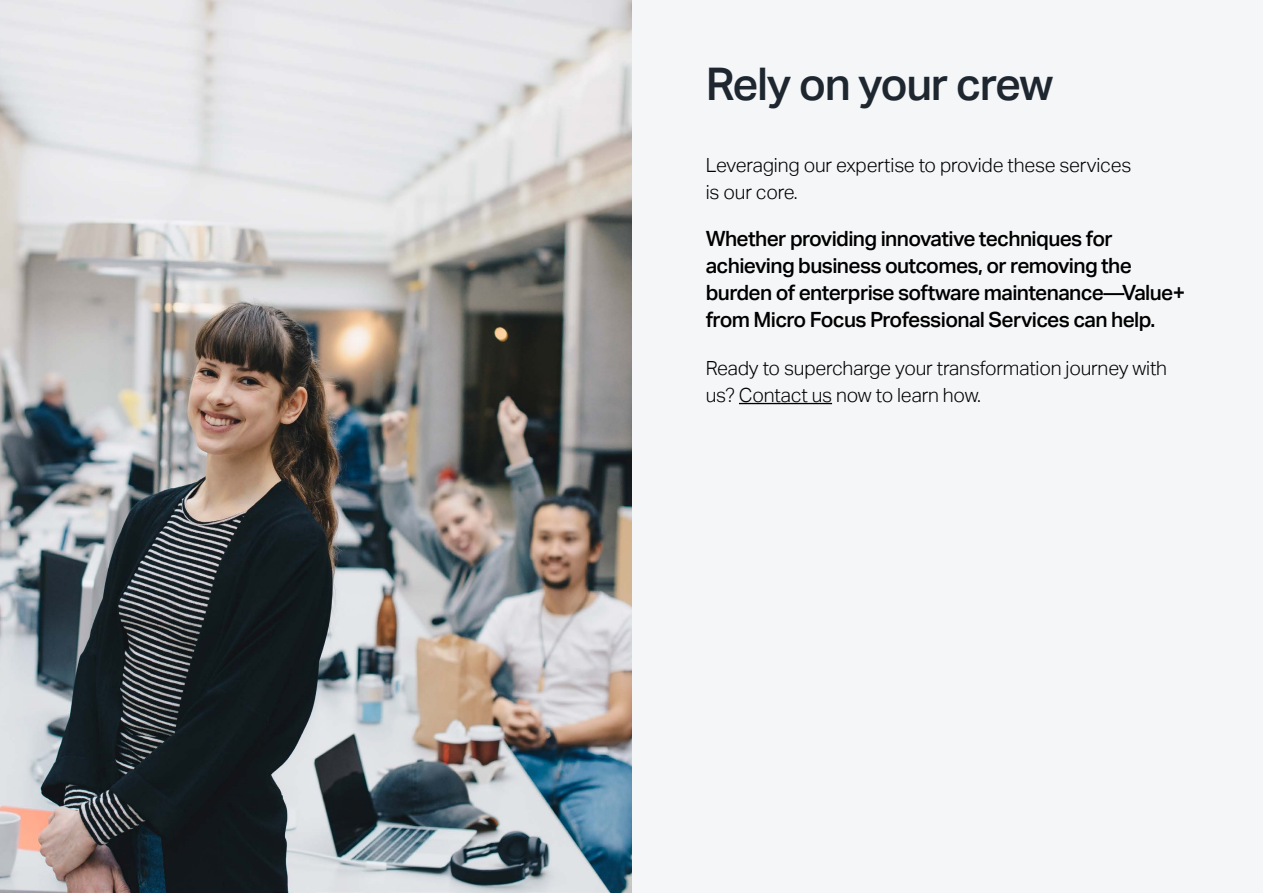
<style>
.page{position:relative;width:1263px;height:893px;background:#fff}
.page>*{position:absolute;margin:0;border:0;box-sizing:border-box;transform-origin:0 0}
.t1{font:500 45px "Aktiv Grotesk";letter-spacing:-.03em;color:#1e2730}
.t2{font:500 21px/27px "Aktiv Grotesk";letter-spacing:-.03em;color:#000}
.t3{font:300 19.5px/27px "Aktiv Grotesk";letter-spacing:-.01em;color:#000}
</style>
<div class="page">
<div style="left:631px;top:0;width:632px;height:893px;background:#f5f6f8"></div>
<hr style="left:739px;top:403px;width:93px;height:1px;background:#000">
<img style="left:0;top:0;width:631px;height:893px">
<h1 class="t1" style="left:706px;top:58px;width:349px">Rely on your crew</h1>
<p class="t3" style="left:706px;top:152px;width:427px">Leveraging our expertise to provide these services is our core.</p>
<p class="t2" style="left:706px;top:226px;width:481px">Whether providing innovative techniques for achieving business outcomes, or removing the burden of enterprise software maintenance—Value+ from Micro Focus Professional Services can help.</p>
<p class="t3" style="left:706px;top:354px;width:463px">Ready to supercharge your transformation journey with us? Contact us now to learn how.</p>
</div>
